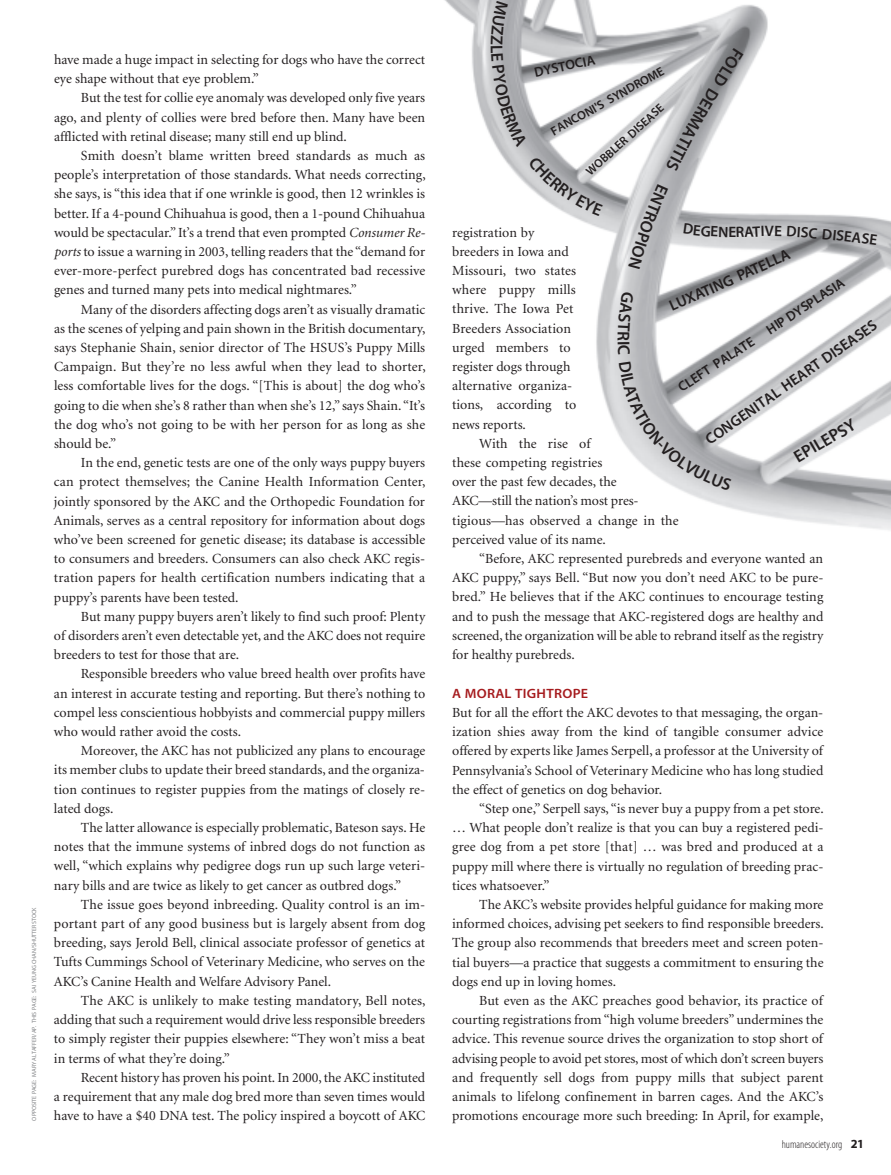
<style>
.page{position:relative;width:891px;height:1175px;background:#fff}
.page>*{position:absolute;margin:0;border:0;box-sizing:border-box;transform-origin:0 0}
.t1{font:17.1px "Myriad MM565 SB600 NO";color:#231f20}
.t2{font:15.45px "Myriad MM565 SB600 NO";color:#231f20}
.t3{font:15.3px "Myriad MM565 SB600 NO";color:#231f20}
.t4{font:15.15px "Myriad MM565 SB600 NO";color:#231f20}
.t5{font:13.95px/19.2px "Minion";color:#231f20;text-align:justify}
.t6{font:13.8px "Myriad MM565 SB600 NO";color:#231f20}
.t7{font:13.5px "Myriad MM565 SB600 NO";letter-spacing:.02em;color:#a61c1f;scale:1.05 1}
.t8{font:12.45px "Myriad MM565 SB600 NO";color:#231f20}
.t9{font:12px "Myriad MM565 SB600 NO";color:#231f20}
.t10{font:11.25px "Myriad MM213 LT300 CN";color:#231f20}
.t11{font:6px "Myriad MM400 RG600 NO";color:#808285}
.s1{font-style:italic}
.s2{font-family:"Myriad MM700 BD600 NO";font-size:12.45px}
</style>
<div class="page">
<img style="left:444px;top:0;width:447px;height:530px">
<svg style="left:666px;top:48px;width:78px;height:123px"></svg>
<svg style="left:628px;top:184px;width:40px;height:85px"></svg>
<svg style="left:618px;top:292px;width:16px;height:63px"></svg>
<svg style="left:619px;top:362px;width:113px;height:129px"></svg>
<svg style="left:491px;top:1px;width:36px;height:146px"></svg>
<svg style="left:528px;top:156px;width:75px;height:60px"></svg>
<svg style="left:683px;top:223px;width:45px;height:14px"></svg>
<svg style="left:737px;top:226px;width:27px;height:11px"></svg>
<svg style="left:775px;top:226px;width:6px;height:10px"></svg>
<svg style="left:787px;top:226px;width:90px;height:19px"></svg>
<p class="t11" style="left:32px;top:1120px;width:214px;rotate:-90deg">OPPOSITE PAGE: MARY ALTAFFER/AP. THIS PAGE: SAI YEUNG CHAN/SHUTTERSTOCK</p>
<p class="t5" style="left:54px;top:51px;width:373px">have made a huge impact in selecting for dogs who have the correct eye shape without that eye problem.”</p>
<p class="t5" style="left:54px;top:89px;width:373px;text-indent:27px">But the test for collie eye anomaly was developed only five years ago, and plenty of collies were bred before then. Many have been afflicted with retinal disease; many still end up blind.</p>
<p class="t5" style="left:54px;top:147px;width:373px;text-indent:27px">Smith doesn’t blame written breed standards as much as people’s interpretation of those standards. What needs correcting, she says, is “this idea that if one wrinkle is good, then 12 wrinkles is better. If a 4-pound Chihuahua is good, then a 1-pound Chihuahua would be spectacular.” It’s a trend that even prompted <span class="s1">Consumer Re&shy;ports</span> to issue a warning in 2003, telling readers that the “demand for ever-more-perfect purebred dogs has concentrated bad recessive genes and turned many pets into medical nightmares.”</p>
<p class="t5" style="left:54px;top:300px;width:373px;text-indent:27px">Many of the disorders affecting dogs aren’t as visually dramatic as the scenes of yelping and pain shown in the British documentary, says Stephanie Shain, senior director of The HSUS’s Puppy Mills Campaign. But they’re no less awful when they lead to shorter, less comfortable lives for the dogs. “[This is about] the dog who’s going to die when she’s 8 rather than when she’s 12,” says Shain.“It’s the dog who’s not going to be with her person for as long as she should be.”</p>
<p class="t5" style="left:54px;top:454px;width:373px;text-indent:27px">In the end, genetic tests are one of the only ways puppy buyers can protect themselves; the Canine Health Information Center, jointly sponsored by the AKC and the Orthopedic Foundation for Animals, serves as a central repository for information about dogs who’ve been screened for genetic disease; its database is accessible to consumers and breeders. Consumers can also check AKC regis&shy;tration papers for health certification numbers indicating that a puppy’s parents have been tested.</p>
<p class="t5" style="left:54px;top:608px;width:373px;text-indent:27px">But many puppy buyers aren’t likely to find such proof: Plenty of disorders aren’t even detectable yet, and the AKC does not require breeders to test for those that are.</p>
<p class="t5" style="left:54px;top:665px;width:373px;text-indent:27px">Responsible breeders who value breed health over profits have an interest in accurate testing and reporting. But there’s nothing to compel less conscientious hobbyists and commercial puppy millers who would rather avoid the costs.</p>
<p class="t5" style="left:54px;top:742px;width:373px;text-indent:27px">Moreover, the AKC has not publicized any plans to encourage its member clubs to update their breed standards, and the organiza&shy;tion continues to register puppies from the matings of closely re&shy;lated dogs.</p>
<p class="t5" style="left:54px;top:819px;width:373px;text-indent:27px">The latter allowance is especially problematic, Bateson says. He notes that the immune systems of inbred dogs do not function as well, “which explains why pedigree dogs run up such large veteri&shy;nary bills and are twice as likely to get cancer as outbred dogs.”</p>
<p class="t5" style="left:54px;top:896px;width:373px;text-indent:27px">The issue goes beyond inbreeding. Quality control is an im&shy;portant part of any good business but is largely absent from dog breeding, says Jerold Bell, clinical associate professor of genetics at Tufts Cummings School of Veterinary Medicine, who serves on the AKC’s Canine Health and Welfare Advisory Panel.</p>
<p class="t5" style="left:54px;top:992px;width:373px;text-indent:27px">The AKC is unlikely to make testing mandatory, Bell notes, adding that such a requirement would drive less responsible breeders to simply register their puppies elsewhere: “They won’t miss a beat in terms of what they’re doing.”</p>
<p class="t5" style="left:54px;top:1068px;width:373px;text-indent:27px">Recent history has proven his point. In 2000, the AKC instituted a requirement that any male dog bred more than seven times would have to have a $40 DNA test. The policy inspired a boycott of AKC</p>
<p class="t6" style="left:533px;top:67px;width:63px;rotate:-12deg">DYSTOCIA</p>
<p class="t8" style="left:549px;top:128px;width:129px;rotate:-29deg">FANCONI'S SYNDROME</p>
<p class="t9" style="left:585px;top:170px;width:101px;rotate:-42deg">WOBBLER DISEASE</p>
<p class="t4" style="left:728px;top:226px;width:9px">E</p>
<p class="t4" style="left:765px;top:225px;width:11px">V</p>
<p class="t5" style="left:452px;top:223px;width:126px;text-align:left">registration by breeders in Iowa and<br>Missouri, two states where puppy mills thrive. The Iowa Pet<br>Breeders Association urged members to register dogs through alternative organiza&shy;tions, according to news reports.</p>
<p class="t5" style="left:452px;top:435px;width:228px;text-align:left;text-indent:27px">With the rise of<br>these competing registries<br>over the past few decades, the<br>AKC—still the nation’s most pres&shy;tigious—has observed a change in the perceived value of its name.</p>
<p class="t5" style="left:452px;top:550px;width:373px;text-indent:27px">“Before, AKC represented purebreds and everyone wanted an AKC puppy,” says Bell. “But now you don’t need AKC to be pure&shy;bred.” He believes that if the AKC continues to encourage testing and to push the message that AKC-registered dogs are healthy and screened, the organization will be able to rebrand itself as the registry for healthy purebreds.</p>
<p class="t7" style="left:452px;top:688px;width:131px">A MORAL TIGHTROPE</p>
<p class="t5" style="left:452px;top:704px;width:373px">But for all the effort the AKC devotes to that messaging, the organ&shy;ization shies away from the kind of tangible consumer advice offered by experts like James Serpell, a professor at the University of Pennsylvania’s School of Veterinary Medicine who has long studied the effect of genetics on dog behavior.</p>
<p class="t5" style="left:452px;top:800px;width:373px;text-indent:27px">“Step one,” Serpell says, “is never buy a puppy from a pet store. … What people don’t realize is that you can buy a registered pedi&shy;gree dog from a pet store [that] … was bred and produced at a puppy mill where there is virtually no regulation of breeding prac&shy;tices whatsoever.”</p>
<p class="t5" style="left:452px;top:896px;width:373px;text-indent:27px">The AKC’s website provides helpful guidance for making more informed choices, advising pet seekers to find responsible breeders.<br>The group also recommends that breeders meet and screen poten&shy;tial buyers—a practice that suggests a commitment to ensuring the dogs end up in loving homes.</p>
<p class="t5" style="left:452px;top:992px;width:373px;text-indent:27px">But even as the AKC preaches good behavior, its practice of courting registrations from “high volume breeders” undermines the advice. This revenue source drives the organization to stop short of advising people to avoid pet stores, most of which don’t screen buyers and frequently sell dogs from puppy mills that subject parent animals to lifelong confinement in barren cages. And the AKC’s promotions encourage more such breeding: In April, for example,</p>
<p class="t10" style="left:782px;top:1139px;width:84px">humanesociety.org <span class="s2">21</span></p>
<p class="t2" style="left:668px;top:301px;width:132px;rotate:-24deg">LUXATING PATELLA</p>
<p class="t6" style="left:765px;top:326px;width:92px;rotate:-33deg">HIP DYSPLASIA</p>
<p class="t3" style="left:704px;top:436px;width:207px;rotate:-35deg">CONGENITAL HEART DISEASES</p>
<p class="t6" style="left:677px;top:384px;width:90px;rotate:-33deg">CLEFT PALATE</p>
<p class="t1" style="left:792px;top:452px;width:70px;rotate:-30deg">EPILEPSY</p>
</div>
